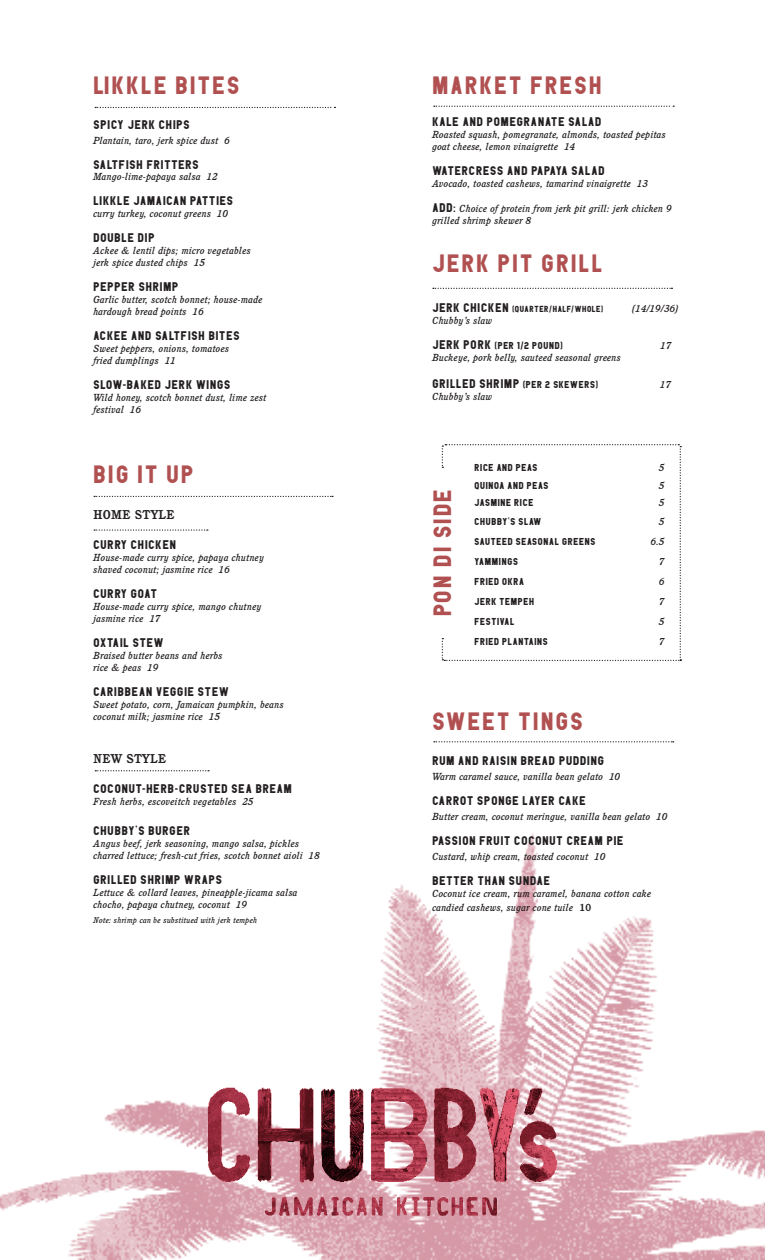
<style>
.page{position:relative;width:765px;height:1260px;background:#fff}
.page>*{position:absolute;margin:0;border:0;box-sizing:border-box;transform-origin:0 0}
.t1{font:25px "PDU";letter-spacing:.1em;color:#b15051}
.t2{font:25px "PDU";letter-spacing:.08em;color:#b15051}
.t3{font:12.5px "PDU";letter-spacing:.075em;color:#231f20}
.t4{font:700 12.5px "Cushing Std";letter-spacing:.025em;color:#231f20}
.t5{font:italic 500 10px/12px "Cushing Std";letter-spacing:.025em;color:#231f20}
.t6{font:10px "PDU";letter-spacing:.075em;color:#231f20}
.t7{font:8.75px "PDU";letter-spacing:.075em;color:#231f20}
.t8{font:italic 500 8.12px "Cushing Std";letter-spacing:.025em;color:#231f20}
.s1{font-family:"PDU";font-weight:400;font-style:normal;font-size:12.5px}
.s2{font-size:12.5px}
.s3{font-size:10px}
.s4{font-weight:700;font-style:normal}
</style>
<div class="page">
<img style="left:0;top:833px;width:765px;height:427px">
<svg style="left:95px;top:107px;width:241px;height:1px"></svg>
<svg style="left:433px;top:288px;width:239px;height:1px"></svg>
<svg style="left:94px;top:496px;width:239px;height:1px"></svg>
<svg style="left:94px;top:529px;width:114px;height:2px"></svg>
<svg style="left:95px;top:770px;width:114px;height:1px"></svg>
<svg style="left:434px;top:741px;width:240px;height:1px"></svg>
<svg style="left:434px;top:106px;width:240px;height:1px"></svg>
<img style="left:127px;top:1008px;width:511px;height:252px">
<svg style="left:442px;top:444px;width:239px;height:217px"></svg>
<p class="t1" style="left:93px;top:67px;width:148px">LIKKLE BITES</p>
<p class="t3" style="left:93px;top:116px;width:98px">SPICY JERK CHIPS</p>
<p class="t5" style="left:93px;top:134px;width:138px">Plantain, taro, jerk spice dust 6</p>
<p class="t3" style="left:93px;top:156px;width:107px">SALTFISH FRITTERS</p>
<p class="t5" style="left:93px;top:170px;width:126px">Mango-lime-papaya salsa 12</p>
<p class="t3" style="left:93px;top:192px;width:141px">LIKKLE JAMAICAN PATTIES</p>
<p class="t5" style="left:93px;top:207px;width:136px">curry turkey, coconut greens 10</p>
<p class="t3" style="left:93px;top:229px;width:63px">DOUBLE DIP</p>
<p class="t5" style="left:93px;top:244px;width:159px">Ackee &amp; lentil dips; micro vegetables</p>
<p class="t5" style="left:93px;top:256px;width:113px">jerk spice dusted chips 15</p>
<p class="t3" style="left:93px;top:278px;width:87px">PEPPER SHRIMP</p>
<p class="t5" style="left:93px;top:293px;width:171px">Garlic butter, scotch bonnet; house-made</p>
<p class="t5" style="left:93px;top:305px;width:112px">hardough bread points 16</p>
<p class="t3" style="left:93px;top:327px;width:148px">ACKEE AND SALTFISH BITES</p>
<p class="t5" style="left:93px;top:342px;width:137px">Sweet peppers, onions, tomatoes</p>
<p class="t5" style="left:93px;top:354px;width:84px">fried dumplings 11</p>
<p class="t3" style="left:93px;top:376px;width:139px">SLOW-BAKED JERK WINGS</p>
<p class="t5" style="left:93px;top:391px;width:175px">Wild honey, scotch bonnet dust, lime zest</p>
<p class="t5" style="left:93px;top:403px;width:49px">festival 16</p>
<p class="t1" style="left:94px;top:457px;width:101px">BIG IT UP</p>
<p class="t4" style="left:94px;top:507px;width:83px">HOME STYLE</p>
<p class="t3" style="left:94px;top:536px;width:84px">CURRY CHICKEN</p>
<p class="t5" style="left:94px;top:552px;width:172px">House-made curry spice, papaya chutney</p>
<p class="t5" style="left:94px;top:564px;width:138px">shaved coconut; jasmine rice 16</p>
<p class="t3" style="left:94px;top:585px;width:65px">CURRY GOAT</p>
<p class="t5" style="left:94px;top:600px;width:170px">House-made curry spice, mango chutney</p>
<p class="t5" style="left:94px;top:612px;width:69px">jasmine rice 17</p>
<p class="t3" style="left:94px;top:633px;width:72px">OXTAIL STEW</p>
<p class="t5" style="left:94px;top:649px;width:131px">Braised butter beans and herbs</p>
<p class="t5" style="left:94px;top:661px;width:67px">rice &amp; peas 19</p>
<p class="t3" style="left:94px;top:682px;width:137px">CARIBBEAN VEGGIE STEW</p>
<p class="t5" style="left:94px;top:698px;width:192px">Sweet potato, corn, Jamaican pumpkin, beans</p>
<p class="t5" style="left:94px;top:710px;width:128px">coconut milk; jasmine rice 15</p>
<p class="t4" style="left:94px;top:751px;width:74px">NEW STYLE</p>
<p class="t3" style="left:94px;top:780px;width:200px">COCONUT-HERB-CRUSTED SEA BREAM</p>
<p class="t5" style="left:94px;top:796px;width:162px">Fresh herbs, escoveitch vegetables 25</p>
<p class="t3" style="left:94px;top:822px;width:98px">CHUBBY’S BURGER</p>
<p class="t5" style="left:94px;top:838px;width:228px">Angus beef, jerk seasoning, mango salsa, pickles charred lettuce; fresh-cut fries, scotch bonnet aioli 18</p>
<p class="t3" style="left:94px;top:871px;width:130px">GRILLED SHRIMP WRAPS</p>
<p class="t5" style="left:94px;top:887px;width:206px">Lettuce &amp; collard leaves, pineapple-jicama salsa</p>
<p class="t5" style="left:94px;top:899px;width:155px">chocho, papaya chutney, coconut 19</p>
<p class="t8" style="left:94px;top:916px;width:165px">Note: shrimp can be substitued with jerk tempeh</p>
<p class="t1" style="left:432px;top:67px;width:171px">MARKET FRESH</p>
<p class="t3" style="left:432px;top:113px;width:171px">KALE AND POMEGRANATE SALAD</p>
<p class="t5" style="left:432px;top:128px;width:235px">Roasted squash, pomegranate, almonds, toasted pepitas goat cheese, lemon vinaigrette 14</p>
<p class="t3" style="left:432px;top:162px;width:174px">WATERCRESS AND PAPAYA SALAD</p>
<p class="t5" style="left:432px;top:177px;width:217px">Avocado, toasted cashews, tamarind vinaigrette 13</p>
<p class="t5" style="left:432px;top:202px;width:241px"><span class="s1">ADD:</span> Choice of protein from jerk pit grill: jerk chicken 9 grilled shrimp skewer 8</p>
<p class="t1" style="left:432px;top:246px;width:172px">JERK PIT GRILL</p>
<p class="t7" style="left:432px;top:303px;width:172px"><span class="s2">JERK CHICKEN</span> (QUARTER/HALF/WHOLE)</p>
<p class="t5" style="left:632px;top:302px;width:49px">(14/19/36)</p>
<p class="t5" style="left:432px;top:314px;width:62px">Chubby’s slaw</p>
<p class="t6" style="left:432px;top:339px;width:132px"><span class="s2">JERK PORK</span> (PER 1/2 POUND)</p>
<p class="t5" style="left:661px;top:339px;width:12px">17</p>
<p class="t5" style="left:432px;top:351px;width:190px">Buckeye, pork belly, sauteed seasonal greens</p>
<p class="t3" style="left:432px;top:375px;width:167px">GRILLED SHRIMP <span class="s3">(PER 2 SKEWERS)</span></p>
<p class="t5" style="left:660px;top:378px;width:12px">17</p>
<p class="t5" style="left:432px;top:390px;width:62px">Chubby’s slaw</p>
<p class="t2" style="left:425px;top:616px;width:128px;rotate:-90deg">PON DI SIDE</p>
<p class="t6" style="left:475px;top:461px;width:64px">RICE AND PEAS</p>
<p class="t5" style="left:659px;top:462px;width:7px">5</p>
<p class="t6" style="left:475px;top:478px;width:75px">QUINOA AND PEAS</p>
<p class="t5" style="left:659px;top:479px;width:7px">5</p>
<p class="t6" style="left:475px;top:496px;width:60px">JASMINE RICE</p>
<p class="t5" style="left:659px;top:497px;width:7px">5</p>
<p class="t6" style="left:475px;top:514px;width:68px">CHUBBY’S SLAW</p>
<p class="t5" style="left:659px;top:515px;width:7px">5</p>
<p class="t6" style="left:475px;top:534px;width:122px">SAUTEED SEASONAL GREENS</p>
<p class="t5" style="left:651px;top:535px;width:15px">6.5</p>
<p class="t6" style="left:475px;top:554px;width:45px">YAMMINGS</p>
<p class="t5" style="left:659px;top:555px;width:7px">7</p>
<p class="t6" style="left:475px;top:574px;width:51px">FRIED OKRA</p>
<p class="t5" style="left:659px;top:575px;width:7px">6</p>
<p class="t6" style="left:475px;top:594px;width:61px">JERK TEMPEH</p>
<p class="t5" style="left:659px;top:595px;width:7px">7</p>
<p class="t6" style="left:475px;top:614px;width:41px">FESTIVAL</p>
<p class="t5" style="left:659px;top:615px;width:7px">5</p>
<p class="t6" style="left:475px;top:634px;width:75px">FRIED PLANTAINS</p>
<p class="t5" style="left:659px;top:635px;width:7px">7</p>
<p class="t1" style="left:432px;top:704px;width:152px">SWEET TINGS</p>
<p class="t3" style="left:432px;top:752px;width:173px">RUM AND RAISIN BREAD PUDDING</p>
<p class="t5" style="left:432px;top:770px;width:189px">Warm caramel sauce, vanilla bean gelato 10</p>
<p class="t3" style="left:432px;top:792px;width:155px">CARROT SPONGE LAYER CAKE</p>
<p class="t5" style="left:432px;top:810px;width:237px">Butter cream, coconut meringue, vanilla bean gelato 10</p>
<p class="t3" style="left:432px;top:832px;width:193px">PASSION FRUIT COCONUT CREAM PIE</p>
<p class="t5" style="left:432px;top:850px;width:175px">Custard, whip cream, toasted coconut 10</p>
<p class="t3" style="left:432px;top:872px;width:119px">BETTER THAN SUNDAE</p>
<p class="t5" style="left:432px;top:887px;width:220px;line-height:13.5px">Coconut ice cream, rum caramel, banana cotton cake candied cashews, sugar cone tuile <span class="s4">10</span></p>
</div>
